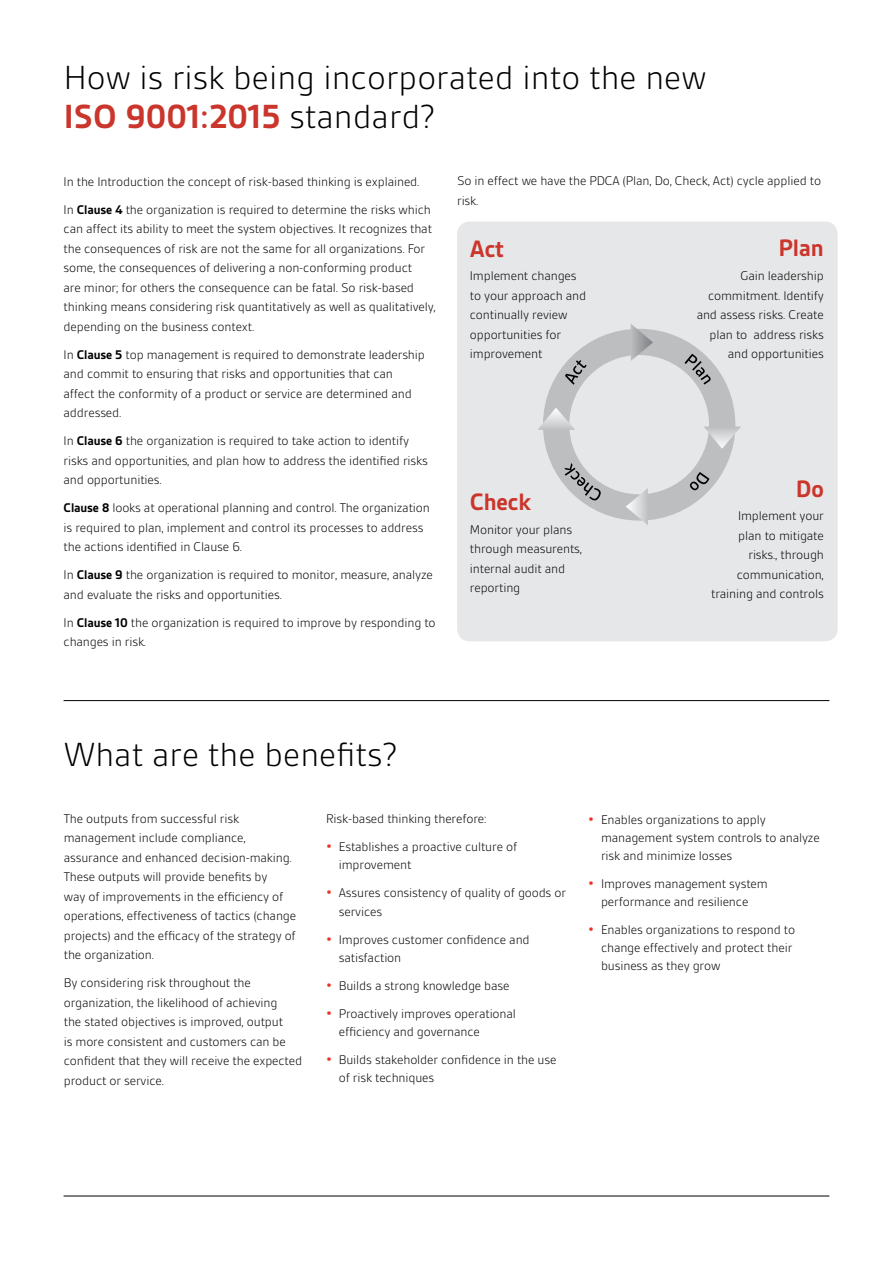
<style>
.page{position:relative;width:893px;height:1263px;background:#fff}
.page>*{position:absolute;margin:0;border:0;box-sizing:border-box;transform-origin:0 0}
.t1{font:300 36px/39px "BSI Gesta";color:#000}
.t2{font:700 25.5px "BSI Gesta";letter-spacing:-.01em;color:#ca352c}
.t3{font:300 13.5px/19.5px "BSI Gesta";letter-spacing:-.01em;color:#000}
.s1{font-weight:700;color:#ca352c}
.s2{font-weight:700}
.s3{font-weight:700;font-size:15px;color:#ee3124}
</style>
<div class="page">
<div style="left:457px;top:221px;width:381px;height:420px;background:#e6e7e8;border-radius:13px"></div>
<hr style="left:64px;top:700px;width:765px;height:1px;background:#000">
<hr style="left:64px;top:1195px;width:765px;height:1px;background:#000">
<svg style="left:538px;top:324px;width:203px;height:201px"></svg>
<h1 class="t1" style="left:64px;top:58px;width:644px">How is risk being incorporated into the new<br><span class="s1">ISO 9001:2015</span> standard?</h1>
<p class="t3" style="left:64px;top:167px;width:369px;line-height:28px">In the Introduction the concept of risk-based thinking is explained.<br>In <span class="s2">Clause 4</span> the organization is required to determine the risks which</p>
<p class="t3" style="left:64px;top:219px;width:374px">can affect its ability to meet the system objectives. It recognizes that the consequences of risk are not the same for all organizations. For some, the consequences of delivering a non-conforming product<br>are minor; for others the consequence can be fatal. So risk-based thinking means considering risk quantitatively as well as qualitatively, depending on the business context.</p>
<p class="t3" style="left:64px;top:344px;width:363px">In <span class="s2">Clause 5</span> top management is required to demonstrate leadership and commit to ensuring that risks and opportunities that can affect the conformity of a product or service are determined and addressed.</p>
<p class="t3" style="left:64px;top:431px;width:366px">In <span class="s2">Clause 6</span> the organization is required to take action to identify risks and opportunities, and plan how to address the identified risks and opportunities.</p>
<p class="t3" style="left:64px;top:498px;width:368px"><span class="s2">Clause 8</span> looks at operational planning and control. The organization is required to plan, implement and control its processes to address the actions identified in Clause 6.</p>
<p class="t3" style="left:64px;top:565px;width:371px">In <span class="s2">Clause 9</span> the organization is required to monitor, measure, analyze and evaluate the risks and opportunities.</p>
<p class="t3" style="left:64px;top:612px;width:374px">In <span class="s2">Clause 10</span> the organization is required to improve by responding to changes in risk.</p>
<p class="t3" style="left:457px;top:171px;width:365px">So in effect we have the PDCA (Plan, Do, Check, Act) cycle applied to risk.</p>
<h2 class="t2" style="left:778px;top:235px;width:47px">Plan</h2>
<p class="t3" style="left:697px;top:266px;width:129px;text-align:right">Gain leadership commitment. Identify and assess risks. Create plan to address risks and opportunities</p>
<h2 class="t2" style="left:470px;top:235px;width:36px">Act</h2>
<p class="t3" style="left:470px;top:266px;width:118px">Implement changes to your approach and continually review opportunities for improvement</p>
<h2 class="t2" style="left:470px;top:488px;width:62px">Check</h2>
<p class="t3" style="left:470px;top:520px;width:114px">Monitor your plans through measurents, internal audit and reporting</p>
<h2 class="t2" style="left:796px;top:475px;width:29px">Do</h2>
<p class="t3" style="left:711px;top:506px;width:114px;text-align:right">Implement your<br>plan to mitigate risks., through communication, training and controls</p>
<h1 class="t1" style="left:64px;top:735px;width:335px">What are the benefits?</h1>
<p class="t3" style="left:64px;top:809px;width:234px">The outputs from successful risk management include compliance, assurance and enhanced decision-making.<br>These outputs will provide benefits by<br>way of improvements in the efficiency of operations, effectiveness of tactics (change projects) and the efficacy of the strategy of the organization.</p>
<p class="t3" style="left:64px;top:973px;width:240px">By considering risk throughout the organization, the likelihood of achieving<br>the stated objectives is improved, output<br>is more consistent and customers can be confident that they will receive the expected product or service.</p>
<p class="t3" style="left:326px;top:809px;width:162px">Risk-based thinking therefore:</p>
<p class="t3" style="left:339px;top:837px;width:180px;line-height:18px;text-indent:-13px"><span class="s3">•</span> Establishes a proactive culture of improvement</p>
<p class="t3" style="left:339px;top:883px;width:229px;text-indent:-13px"><span class="s3">•</span> Assures consistency of quality of goods or services</p>
<p class="t3" style="left:339px;top:931px;width:192px;line-height:18px;text-indent:-13px"><span class="s3">•</span> Improves customer confidence and satisfaction</p>
<p class="t3" style="left:326px;top:976px;width:185px"><span class="s3">•</span> Builds a strong knowledge base</p>
<p class="t3" style="left:339px;top:1005px;width:179px;line-height:18px;text-indent:-13px"><span class="s3">•</span> Proactively improves operational efficiency and governance</p>
<p class="t3" style="left:339px;top:1051px;width:219px;line-height:18px;text-indent:-13px"><span class="s3">•</span> Builds stakeholder confidence in the use of risk techniques</p>
<p class="t3" style="left:601px;top:811px;width:220px;line-height:18px;text-indent:-13px"><span class="s3">•</span> Enables organizations to apply management system controls to analyze risk and minimize losses</p>
<p class="t3" style="left:588px;top:875px;width:181px;line-height:18px;text-align:center"><span class="s3">•</span> Improves management system performance and resilience</p>
<p class="t3" style="left:601px;top:921px;width:196px;line-height:18px;text-indent:-13px"><span class="s3">•</span> Enables organizations to respond to change effectively and protect their business as they grow</p>
</div>
